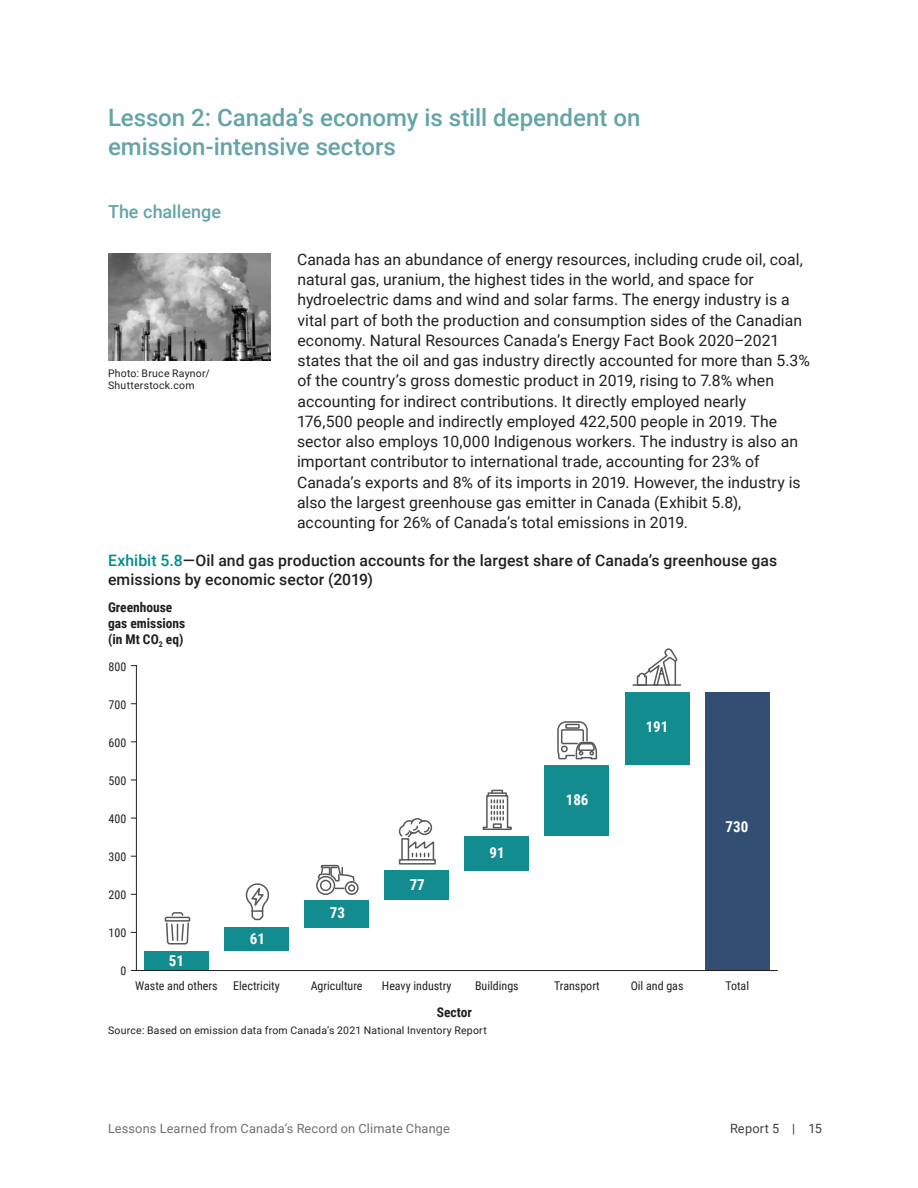
<style>
.page{position:relative;width:918px;height:1188px;background:#fff}
.page>*{position:absolute;margin:0;border:0;box-sizing:border-box;transform-origin:0 0}
.t1{font:500 24px/28.5px "Roboto";color:#64a4a8}
.H3_-No_TOC_for_Petit{font:500 18px "Roboto";color:#64a4a8}
.Para_without_num{font:15.75px/20.2px "Roboto";letter-spacing:.005em;color:#231f20}
.Exhibit_Title{font:500 15.75px/18.8px "Roboto";letter-spacing:.005em;color:#231f20}
.t2{font:700 15px "Roboto Condensed";color:#fff}
.t3{font:700 13.5px/16.2px "Roboto Condensed";color:#231f20}
.t4{font:12.75px "Roboto";letter-spacing:.015em;color:#707071}
.t5{font:12.75px "Roboto";letter-spacing:.015em;color:#414042}
.t6{font:12px "Roboto Condensed";color:#231f20}
.Photo_source{font:10.5px/12px "Roboto";letter-spacing:.02em;color:#231f20}
.s1{color:#018b8f}
</style>
<div class="page">
<hr style="left:136px;top:666px;width:1px;height:305px;background:#231f20">
<div style="left:705px;top:692px;width:64px;height:279px;background:#334e73"></div>
<div style="left:625px;top:692px;width:64px;height:73px;background:#138c8f"></div>
<div style="left:545px;top:765px;width:64px;height:71px;background:#138c8f"></div>
<div style="left:465px;top:836px;width:64px;height:35px;background:#138c8f"></div>
<div style="left:385px;top:871px;width:64px;height:29px;background:#138c8f"></div>
<div style="left:305px;top:900px;width:64px;height:28px;background:#138c8f"></div>
<div style="left:225px;top:928px;width:64px;height:23px;background:#138c8f"></div>
<div style="left:144px;top:951px;width:64px;height:20px;background:#138c8f"></div>
<hr style="left:136px;top:970px;width:641px;height:1px;background:#231f20">
<svg style="left:164px;top:912px;width:27px;height:33px"></svg>
<svg style="left:245px;top:883px;width:25px;height:38px"></svg>
<div style="left:345px;top:881px;width:14px;height:14px;border:2px solid #57585a;border-radius:50%"></div>
<div style="left:348px;top:884px;width:7px;height:8px;border:2px solid #57585a;border-radius:50%"></div>
<div style="left:316px;top:876px;width:19px;height:19px;border:2px solid #57585a;border-radius:50%"></div>
<div style="left:320px;top:880px;width:11px;height:11px;border:2px solid #57585a;border-radius:50%"></div>
<svg style="left:317px;top:864px;width:38px;height:18px"></svg>
<div style="left:399px;top:859px;width:37px;height:6px;border:2px solid #57585a"></div>
<svg style="left:398px;top:818px;width:37px;height:43px"></svg>
<div style="left:488px;top:792px;width:19px;height:5px;border:2px solid #57585a"></div>
<div style="left:491px;top:790px;width:12px;height:4px;border:2px solid #57585a"></div>
<svg style="left:482px;top:794px;width:30px;height:36px"></svg>
<svg style="left:557px;top:721px;width:41px;height:39px"></svg>
<hr style="left:633px;top:684px;width:47px;height:2px;background:#57585a">
<svg style="left:636px;top:648px;width:42px;height:38px"></svg>
<img style="left:108px;top:254px;width:162px;height:106px">
<h2 class="t1" style="left:108px;top:102px;width:534px">Lesson 2: Canada’s economy is still dependent on emission‑intensive sectors</h2>
<p class="H3_-No_TOC_for_Petit" style="left:108px;top:198px;width:115px">The challenge</p>
<p class="Para_without_num" style="left:297px;top:248px;width:514px">Canada has an abundance of energy resources, including crude oil, coal, natural gas, uranium, the highest tides in the world, and space for hydroelectric dams and wind and solar farms. The energy industry is a vital part of both the production and consumption sides of the Canadian economy. Natural Resources Canada’s Energy Fact Book 2020–2021 states that the oil and gas industry directly accounted for more than 5.3% of the country’s gross domestic product in 2019, rising to 7.8% when accounting for indirect contributions. It directly employed nearly<br>176,500 people and indirectly employed 422,500 people in 2019. The sector also employs 10,000 Indigenous workers. The industry is also an important contributor to international trade, accounting for 23% of Canada’s exports and 8% of its imports in 2019. However, the industry is also the largest greenhouse gas emitter in Canada (Exhibit 5.8), accounting for 26% of Canada’s total emissions in 2019.</p>
<p class="Exhibit_Title" style="left:108px;top:551px;width:671px"><span class="s1">Exhibit 5.8</span>—Oil and gas production accounts for the largest share of Canada’s greenhouse gas emissions by economic sector (2019)</p>
<p class="Photo_source" style="left:108px;top:367px;width:103px">Photo: Bruce Raynor/<br>Shutterstock.com</p>
<p class="t3" style="left:108px;top:599px;width:79px">Greenhouse gas emissions (in Mt CO<sub>2</sub> eq)</p>
<p class="t6" style="left:109px;top:658px;width:19px">800</p>
<p class="t6" style="left:109px;top:696px;width:19px">700</p>
<p class="t6" style="left:109px;top:734px;width:19px">600</p>
<p class="t2" style="left:646px;top:717px;width:24px">191</p>
<p class="t6" style="left:109px;top:772px;width:19px">500</p>
<p class="t6" style="left:109px;top:810px;width:19px">400</p>
<p class="t6" style="left:109px;top:848px;width:19px">300</p>
<p class="t6" style="left:109px;top:887px;width:19px">200</p>
<p class="t6" style="left:109px;top:925px;width:19px">100</p>
<p class="t6" style="left:120px;top:963px;width:7px">0</p>
<p class="t2" style="left:169px;top:950px;width:17px">51</p>
<p class="t2" style="left:250px;top:928px;width:17px">61</p>
<p class="t2" style="left:330px;top:902px;width:17px">73</p>
<p class="t2" style="left:410px;top:874px;width:17px">77</p>
<p class="t2" style="left:490px;top:842px;width:17px">91</p>
<p class="t2" style="left:566px;top:789px;width:24px">186</p>
<p class="t2" style="left:726px;top:816px;width:24px">730</p>
<p class="t6" style="left:135px;top:977px;width:84px">Waste and others</p>
<p class="t6" style="left:233px;top:977px;width:48px">Electricity</p>
<p class="t6" style="left:311px;top:977px;width:53px">Agriculture</p>
<p class="t6" style="left:382px;top:977px;width:71px">Heavy industry</p>
<p class="t6" style="left:475px;top:977px;width:45px">Buildings</p>
<p class="t6" style="left:554px;top:977px;width:47px">Transport</p>
<p class="t6" style="left:631px;top:977px;width:54px">Oil and gas</p>
<p class="t6" style="left:725px;top:977px;width:25px">Total</p>
<p class="t3" style="left:437px;top:1004px;width:37px">Sector</p>
<p class="Photo_source" style="left:108px;top:1024px;width:380px">Source: Based on emission data from Canada’s 2021 National Inventory Report</p>
<p class="t4" style="left:108px;top:1120px;width:344px">Lessons Learned from Canada’s Record on Climate Change</p>
<p class="t5" style="left:730px;top:1120px;width:94px">Report 5 | 15</p>
</div>
